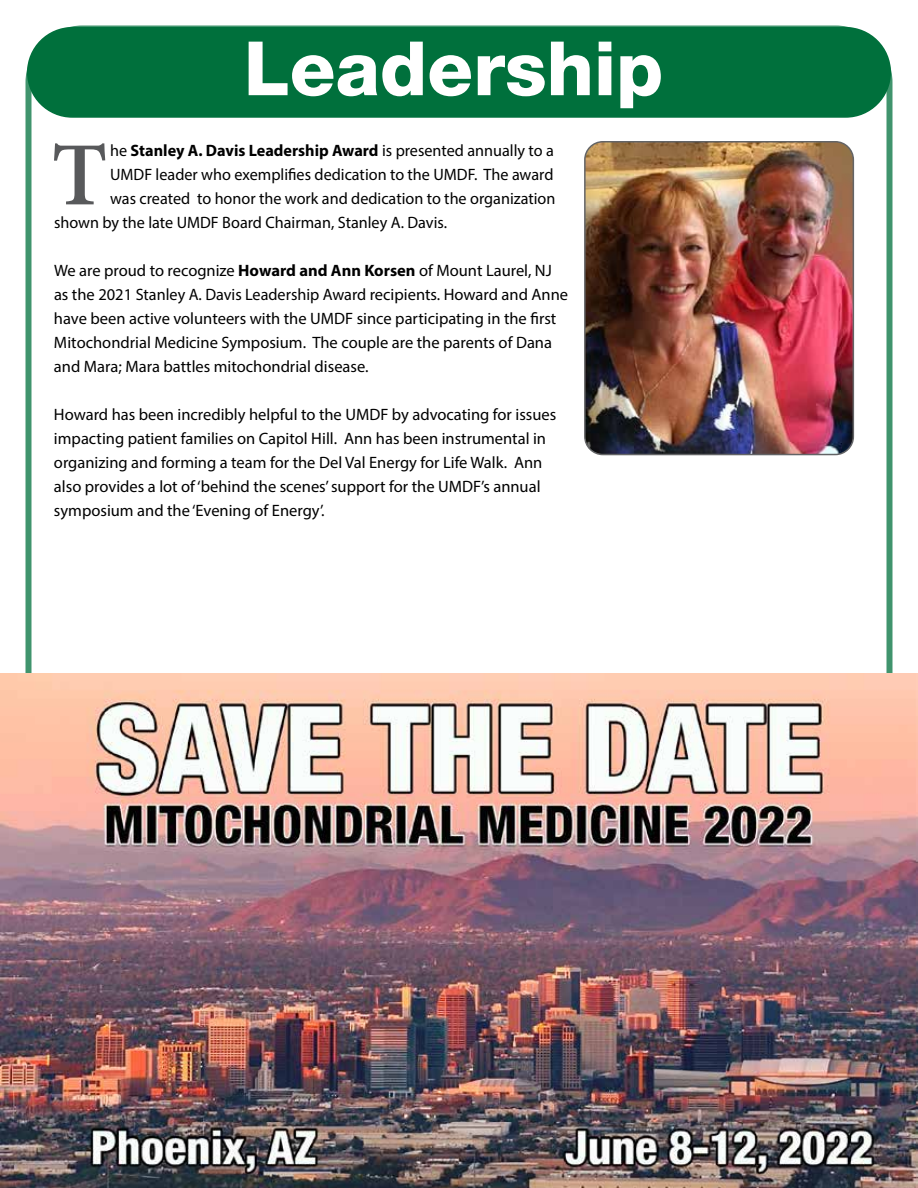
<style>
.page{position:relative;width:918px;height:1188px;background:#fff}
.page>*{position:absolute;margin:0;border:0;box-sizing:border-box;transform-origin:0 0}
.t1{font:600 90.3px "Minion Pro";color:#58595b}
.t2{font:800 75px "Helvetica Neue LT Pro";color:#fff}
.t3{font:16.5px/24px "Myriad Pro";color:#000}
.t4{font:700 16.5px "Myriad Pro";color:#000}
.s1{font-weight:400}
.s2{font-weight:700}
</style>
<div class="page">
<img style="left:585px;top:142px;width:268px;height:313px">
<div style="left:584px;top:141px;width:270px;height:314px;border:2px solid #636466;border-radius:18px"></div>
<div style="left:28px;top:28px;width:862px;height:89px;background:#00703c;border-radius:45px"></div>
<div style="left:27px;top:27px;width:864px;height:91px;border:2px solid #00703c;border-radius:45px"></div>
<img style="left:0;top:674px;width:918px;height:514px">
<h2 class="t2" style="left:244px;top:24px;width:421px">Leadership</h2>
<h1 class="t1" style="left:52px;top:113px;width:57px">T</h1>
<p class="t4" style="left:110px;top:140px;width:445px"><span class="s1">he</span> Stanley A. Davis Leadership Award <span class="s1">is presented annually to a</span></p>
<p class="t3" style="left:110px;top:163px;width:445px">UMDF leader who exemplifies dedication to the UMDF. The award</p>
<p class="t3" style="left:110px;top:187px;width:447px">was created to honor the work and dedication to the organization</p>
<p class="t3" style="left:54px;top:211px;width:395px">shown by the late UMDF Board Chairman, Stanley A. Davis.</p>
<p class="t3" style="left:54px;top:259px;width:516px">We are proud to recognize <span class="s2">Howard and Ann Korsen</span> of Mount Laurel, NJ as the 2021 Stanley A. Davis Leadership Award recipients. Howard and Anne have been active volunteers with the UMDF since participating in the first Mitochondrial Medicine Symposium. The couple are the parents of Dana and Mara; Mara battles mitochondrial disease.</p>
<p class="t3" style="left:54px;top:403px;width:504px">Howard has been incredibly helpful to the UMDF by advocating for issues impacting patient families on Capitol Hill. Ann has been instrumental in organizing and forming a team for the Del Val Energy for Life Walk. Ann also provides a lot of ‘behind the scenes’ support for the UMDF’s annual symposium and the ‘Evening of Energy’.</p>
</div>
